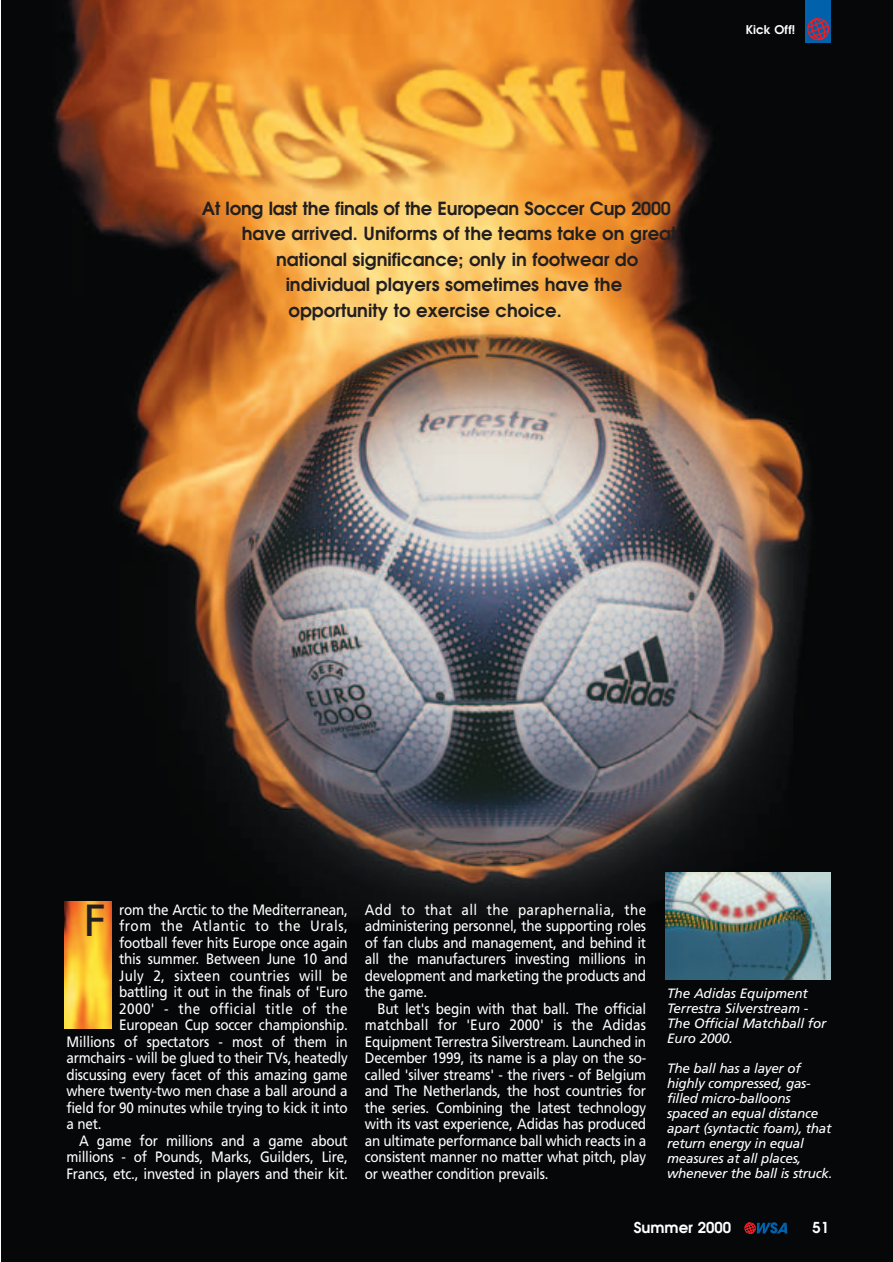
<style>
.page{position:relative;width:893px;height:1262px;background:#fff}
.page>*{position:absolute;margin:0;border:0;box-sizing:border-box;transform-origin:0 0}
.t1{font:45px "Frutiger";color:#231f20}
.t2{font:600 18px "Avant Garde";color:#231f20}
.t3{font:15px/16.5px "Frutiger";letter-spacing:-.015em;color:#fff;text-align:justify;scale:.9 1}
.t4{font:15px "Frutiger";letter-spacing:.02em;color:#fff;scale:.9 1}
.t5{font:15px "Frutiger";letter-spacing:.03em;color:#fff;scale:.9 1}
.t6{font:15px "Frutiger";letter-spacing:.035em;color:#fff;scale:.9 1}
.t7{font:600 15px "Avant Garde";color:#fff}
.t8{font:italic 13.5px/15px "Frutiger";letter-spacing:-.02em;color:#fff}
.t9{font:600 12px "Avant Garde";color:#fff}
</style>
<div class="page">
<img style="left:1px;top:0;width:891px;height:1262px">
<div style="left:805px;top:0;width:25px;height:43px;background:#0161aa"></div>
<svg style="left:807px;top:18px;width:23px;height:23px"></svg>
<img style="left:65px;top:901px;width:47px;height:127px">
<svg style="left:744px;top:1222px;width:43px;height:12px"></svg>
<img style="left:665px;top:872px;width:165px;height:107px">
<p class="t2" style="left:202px;top:201px;width:470px">At long last the finals of the European Soccer Cup 2000</p>
<p class="t2" style="left:242px;top:227px;width:436px">have arrived. Uniforms of the teams take on great</p>
<p class="t2" style="left:276px;top:252px;width:364px">national significance; only in footwear do</p>
<p class="t2" style="left:286px;top:278px;width:338px">individual players sometimes have the</p>
<p class="t2" style="left:288px;top:303px;width:275px">opportunity to exercise choice.</p>
<p class="t9" style="left:745px;top:25px;width:51px">Kick Off!</p>
<p class="t3" style="left:119px;top:902px;width:255px">rom the Arctic to the Mediterranean,</p>
<p class="t6" style="left:119px;top:919px;width:255px">from the Atlantic to the Urals,</p>
<p class="t3" style="left:119px;top:935px;width:255px">football fever hits Europe once again</p>
<p class="t3" style="left:119px;top:951px;width:255px">this summer. Between June 10 and</p>
<p class="t4" style="left:119px;top:969px;width:255px">July 2, sixteen countries will be</p>
<p class="t3" style="left:119px;top:984px;width:255px">battling it out in the finals of 'Euro</p>
<p class="t5" style="left:119px;top:1002px;width:255px">2000' - the official title of the</p>
<p class="t3" style="left:119px;top:1017px;width:255px">European Cup soccer championship.</p>
<p class="t3" style="left:66px;top:1034px;width:314px">Millions of spectators - most of them in</p>
<p class="t3" style="left:66px;top:1050px;width:314px">armchairs - will be glued to their TVs, heatedly</p>
<p class="t3" style="left:66px;top:1067px;width:314px">discussing every facet of this amazing game</p>
<p class="t3" style="left:66px;top:1083px;width:314px">where twenty-two men chase a ball around a</p>
<p class="t3" style="left:66px;top:1100px;width:314px">field for 90 minutes while trying to kick it into</p>
<p class="t3" style="left:66px;top:1116px;width:41px">a net.</p>
<p class="t3" style="left:79px;top:1133px;width:300px">A game for millions and a game about</p>
<p class="t3" style="left:66px;top:1149px;width:314px">millions - of Pounds, Marks, Guilders, Lire,</p>
<p class="t3" style="left:66px;top:1166px;width:314px">Francs, etc., invested in players and their kit.</p>
<h1 class="t1" style="left:84px;top:902px;width:24px">F</h1>
<p class="t3" style="left:365px;top:902px;width:314px">Add to that all the paraphernalia, the administering personnel, the supporting roles of fan clubs and management, and behind it all the manufacturers investing millions in development and marketing the products and the game.</p>
<p class="t3" style="left:365px;top:1001px;width:314px;text-indent:13px">But let's begin with that ball. The official matchball for 'Euro 2000' is the Adidas Equipment Terrestra Silverstream. Launched in December 1999, its name is a play on the so&shy;called 'silver streams' - the rivers - of Belgium and The Netherlands, the host countries for the series. Combining the latest technology with its vast experience, Adidas has produced an ultimate performance ball which reacts in a consistent manner no matter what pitch, play or weather condition prevails.</p>
<p class="t8" style="left:667px;top:986px;width:161px">The Adidas Equipment<br>Terrestra Silverstream -<br>The Official Matchball for<br>Euro 2000.</p>
<p class="t8" style="left:667px;top:1061px;width:167px">The ball has a layer of highly compressed, gas&shy;filled micro-balloons spaced an equal distance apart (syntactic foam), that return energy in equal measures at all places, whenever the ball is struck.</p>
<p class="t7" style="left:633px;top:1222px;width:99px">Summer 2000</p>
<p class="t7" style="left:812px;top:1222px;width:18px">51</p>
</div>
